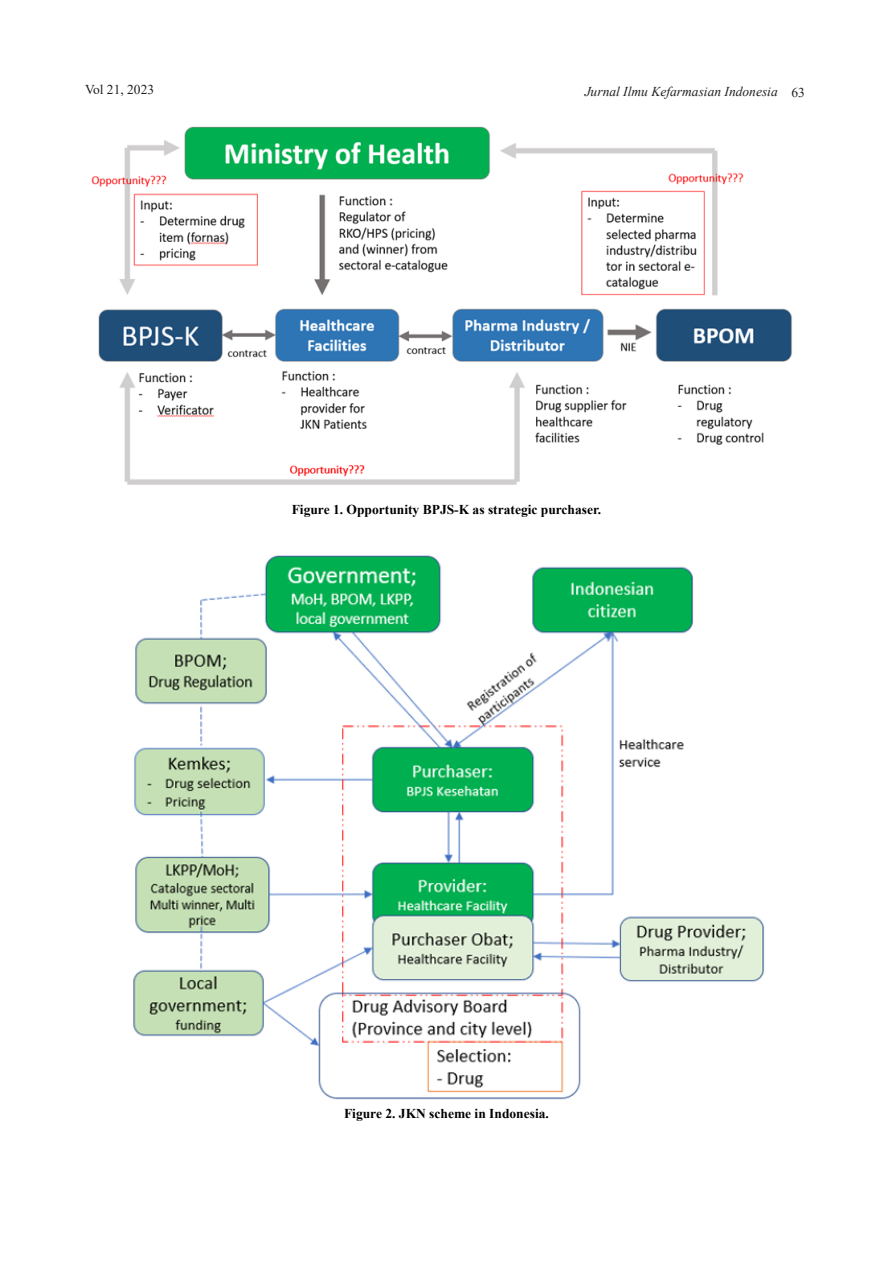
<style>
.page{position:relative;width:893px;height:1263px;background:#fff}
.page>*{position:absolute;margin:0;border:0;box-sizing:border-box;transform-origin:0 0}
.t1{font:700 13.5px "Times New Roman";color:#000}
.t2{font:italic 13.5px "Times New Roman";color:#231f20}
.t3{font:13.5px "Times New Roman";color:#231f20}
.s1{font-style:normal}
.s2{font-style:normal;color:#fff}
</style>
<div class="page">
<img style="left:91px;top:126px;width:701px;height:359px">
<img style="left:133px;top:555px;width:632px;height:545px">
<p class="t3" style="left:85px;top:80px;width:71px">Vol 21, 2023</p>
<p class="t2" style="left:585px;top:82px;width:222px">Jurnal Ilmu Kefarmasian Indonesia <span class="s1">63</span><span class="s2">`</span></p>
<p class="t1" style="left:292px;top:499px;width:311px">Figure 1. Opportunity BPJS-K as strategic purchaser.</p>
<p class="t1" style="left:344px;top:1103px;width:206px">Figure 2. JKN scheme in Indonesia.</p>
</div>
